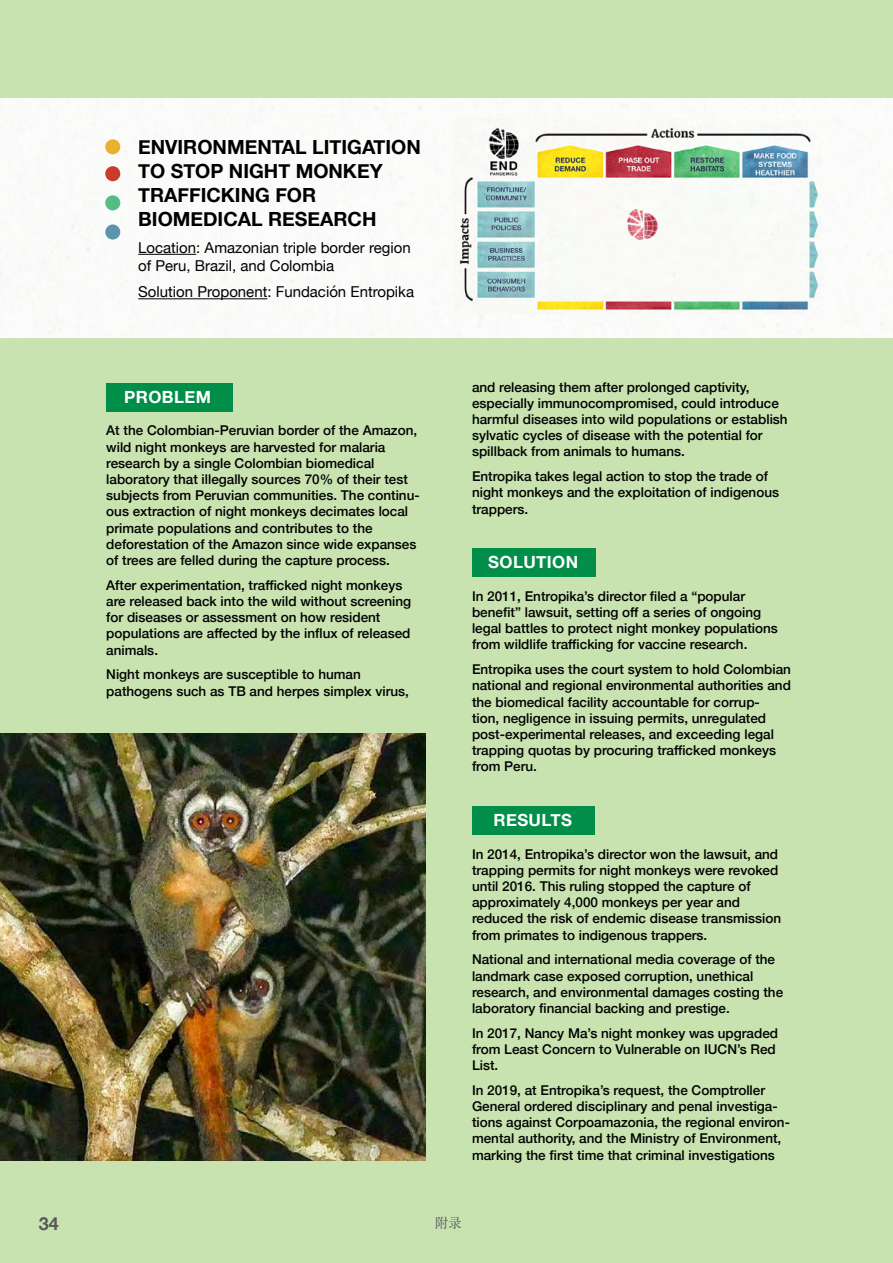
<style>
.page{position:relative;width:893px;height:1263px;background:#c8e2b0}
.page>*{position:absolute;margin:0;border:0;box-sizing:border-box;transform-origin:0 0}
.t1{font:700 19.5px/24px "Helvetica Neue";color:#000}
.t2{font:700 18px "Helvetica Neue";color:#58595b}
.t3{font:700 16.8px "Helvetica Neue";letter-spacing:.025em;color:#fff}
.t4{font:15px/18px "Helvetica Neue";color:#000}
.t5{font:500 13.5px/16.2px "Helvetica Neue";color:#000}
.t6{font:13.5px "ST Songti TC Regular";color:#58595b}
</style>
<div class="page">
<div style="left:0;top:98px;width:893px;height:240px;background:#fafbf9"></div>
<img style="left:454px;top:119px;width:368px;height:195px">
<div style="left:105px;top:139px;width:15px;height:15px;background:#eab131;border-radius:50%"></div>
<div style="left:105px;top:166px;width:15px;height:15px;background:#ca3b2c;border-radius:50%"></div>
<div style="left:105px;top:195px;width:15px;height:15px;background:#55bc85;border-radius:50%"></div>
<div style="left:105px;top:224px;width:15px;height:16px;background:#5c95a9;border-radius:50%"></div>
<div style="left:106px;top:383px;width:126px;height:28px;background:#008e49"></div>
<div style="left:472px;top:548px;width:123px;height:28px;background:#008e49"></div>
<div style="left:472px;top:806px;width:122px;height:28px;background:#008e49"></div>
<img style="left:0;top:733px;width:425px;height:428px">
<hr style="left:138px;top:254px;width:58px;height:1px;background:#000">
<hr style="left:138px;top:298px;width:129px;height:1px;background:#000">
<img style="left:625px;top:207px;width:33px;height:33px">
<h1 class="t1" style="left:138px;top:136px;width:284px">ENVIRONMENTAL LITIGATION<br>TO STOP NIGHT MONKEY<br>TRAFFICKING FOR<br>BIOMEDICAL RESEARCH</h1>
<p class="t4" style="left:138px;top:239px;width:274px">Location: Amazonian triple border region of Peru, Brazil, and Colombia</p>
<p class="t4" style="left:138px;top:284px;width:277px">Solution Proponent: Fundación Entropika</p>
<p class="t3" style="left:124px;top:384px;width:88px">PROBLEM</p>
<p class="t5" style="left:106px;top:421px;width:315px">At the Colombian-Peruvian border of the Amazon, wild night monkeys are harvested for malaria research by a single Colombian biomedical laboratory that illegally sources 70% of their test subjects from Peruvian communities. The continu&shy;ous extraction of night monkeys decimates local primate populations and contributes to the deforestation of the Amazon since wide expanses of trees are felled during the capture process.</p>
<p class="t5" style="left:106px;top:576px;width:306px">After experimentation, trafficked night monkeys are released back into the wild without screening for diseases or assessment on how resident populations are affected by the influx of released animals.</p>
<p class="t5" style="left:106px;top:665px;width:304px">Night monkeys are susceptible to human pathogens such as TB and herpes simplex virus,</p>
<p class="t5" style="left:472px;top:378px;width:317px">and releasing them after prolonged captivity, especially immunocompromised, could introduce harmful diseases into wild populations or establish sylvatic cycles of disease with the potential for spillback from animals to humans.</p>
<p class="t5" style="left:472px;top:467px;width:309px">Entropika takes legal action to stop the trade of night monkeys and the exploitation of indigenous trappers.</p>
<p class="t3" style="left:488px;top:549px;width:92px">SOLUTION</p>
<p class="t5" style="left:472px;top:587px;width:307px">In 2011, Entropika’s director filed a “popular benefit” lawsuit, setting off a series of ongoing legal battles to protect night monkey populations from wildlife trafficking for vaccine research.</p>
<p class="t5" style="left:472px;top:660px;width:320px">Entropika uses the court system to hold Colombian national and regional environmental authorities and the biomedical facility accountable for corrup-<br>tion, negligence in issuing permits, unregulated post-experimental releases, and exceeding legal trapping quotas by procuring trafficked monkeys from Peru.</p>
<p class="t3" style="left:493px;top:807px;width:80px">RESULTS</p>
<p class="t5" style="left:472px;top:861px;width:311px">trapping permits for night monkeys were revoked until 2016. This ruling stopped the capture of approximately 4,000 monkeys per year and reduced the risk of endemic disease transmission from primates to indigenous trappers.</p>
<p class="t5" style="left:472px;top:950px;width:313px">National and international media coverage of the landmark case exposed corruption, unethical research, and environmental damages costing the laboratory financial backing and prestige.</p>
<p class="t5" style="left:472px;top:1024px;width:308px">In 2017, Nancy Ma’s night monkey was upgraded from Least Concern to Vulnerable on IUCN’s Red<br>List.</p>
<p class="t5" style="left:472px;top:1081px;width:319px">In 2019, at Entropika’s request, the Comptroller General ordered disciplinary and penal investiga&shy;tions against Corpoamazonia, the regional environ&shy;mental authority, and the Ministry of Environment, marking the first time that criminal investigations</p>
<p class="t5" style="left:472px;top:845px;width:308px">In 2014, Entropika’s director won the lawsuit, and</p>
<h2 class="t2" style="left:39px;top:1209px;width:22px">34</h2>
<p class="t6" style="left:435px;top:1214px;width:28px">附录</p>
</div>
